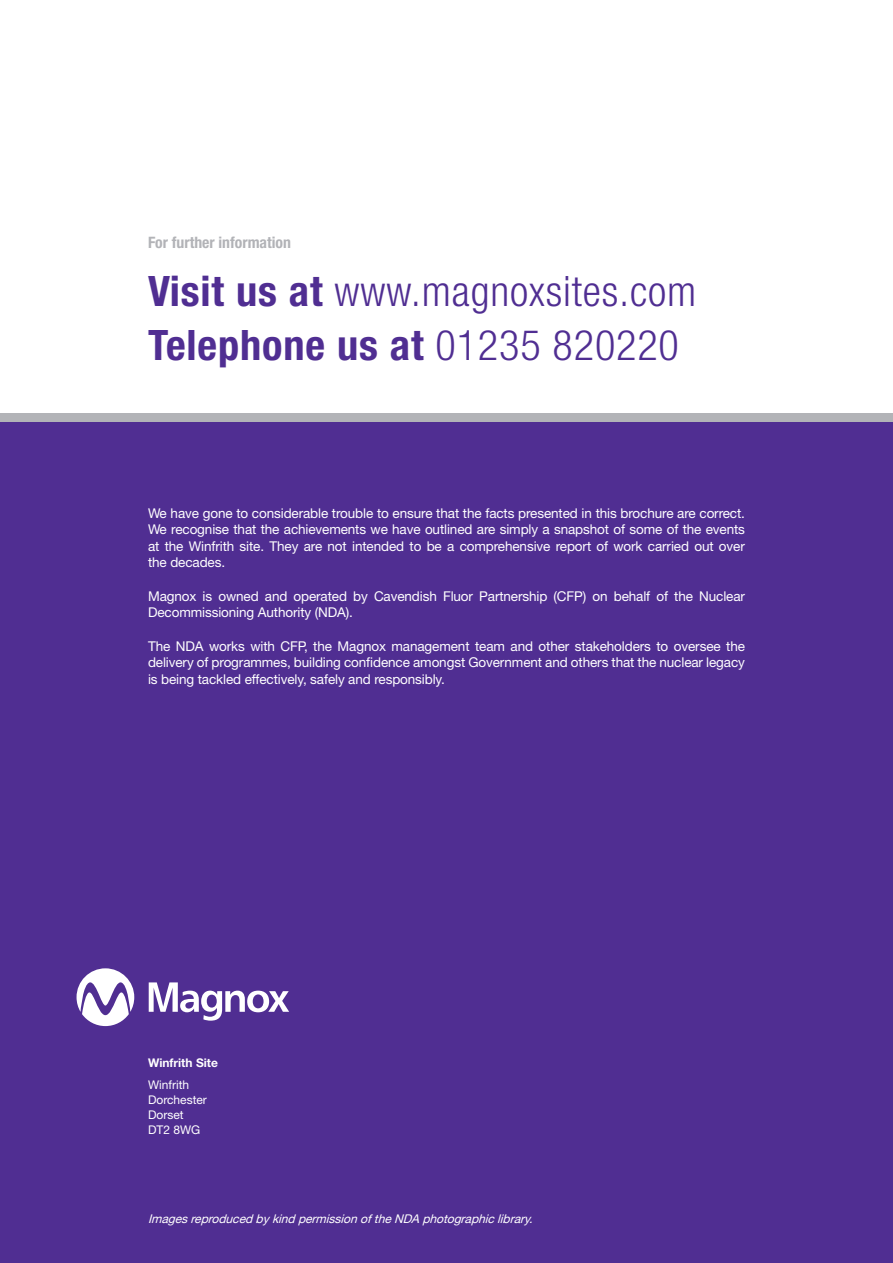
<style>
.page{position:relative;width:893px;height:1263px;background:#fff}
.page>*{position:absolute;margin:0;border:0;box-sizing:border-box;transform-origin:0 0}
.t1{font:300 condensed 42px "Helvetica Neue";letter-spacing:.02em;color:#502e92}
.t2{font:700 condensed 42px "Helvetica Neue";letter-spacing:.02em;color:#502e92}
.Heading_level_TWO{font:700 condensed 15.75px "Helvetica Neue";color:#b2b3b7}
.back_page_text{font:13.5px/16.5px "Helvetica Neue";letter-spacing:-.01em;color:#fff;text-align:justify}
.Body_text{font:italic 12px "Helvetica Neue";color:#fff}
.Magnox_Address_Body{font:12px/15px "Helvetica Neue";color:#fff}
.Magnox_Address_Headi{font:700 12px "Helvetica Neue";color:#fff}
.s1{font-weight:700}
.s2{font-weight:300}
</style>
<div class="page">
<div style="left:0;top:419px;width:893px;height:844px;background:#502e92"></div>
<svg style="left:149px;top:982px;width:140px;height:39px"></svg>
<svg style="left:77px;top:968px;width:57px;height:58px"></svg>
<div style="left:0;top:413px;width:893px;height:9px;background:#b2b3b7"></div>
<p class="Heading_level_TWO" style="left:148px;top:233px;width:145px">For further information</p>
<p class="t1" style="left:148px;top:267px;width:550px"><span class="s1">Visit us at</span> www.magnoxsites.com</p>
<p class="t2" style="left:148px;top:320px;width:532px">Telephone us at <span class="s2">01235 820220</span></p>
<p class="back_page_text" style="left:148px;top:504px;width:598px">We have gone to considerable trouble to ensure that the facts presented in this brochure are correct.<br>We recognise that the achievements we have outlined are simply a snapshot of some of the events at the Winfrith site. They are not intended to be a comprehensive report of work carried out over the decades.</p>
<p class="back_page_text" style="left:148px;top:587px;width:598px">Magnox is owned and operated by Cavendish Fluor Partnership (CFP) on behalf of the Nuclear<br>Decommissioning Authority (NDA).</p>
<p class="back_page_text" style="left:148px;top:637px;width:598px">The NDA works with CFP, the Magnox management team and other stakeholders to oversee the delivery of programmes, building confidence amongst Government and others that the nuclear legacy is being tackled effectively, safely and responsibly.</p>
<p class="Magnox_Address_Headi" style="left:148px;top:1055px;width:71px">Winfrith Site</p>
<p class="Magnox_Address_Body" style="left:148px;top:1077px;width:60px">Winfrith<br>Dorchester<br>Dorset<br>DT2 8WG</p>
<p class="Body_text" style="left:148px;top:1211px;width:390px">Imagesreproduced bykind permissionoftheNDA photographiclibrary.</p>
</div>
